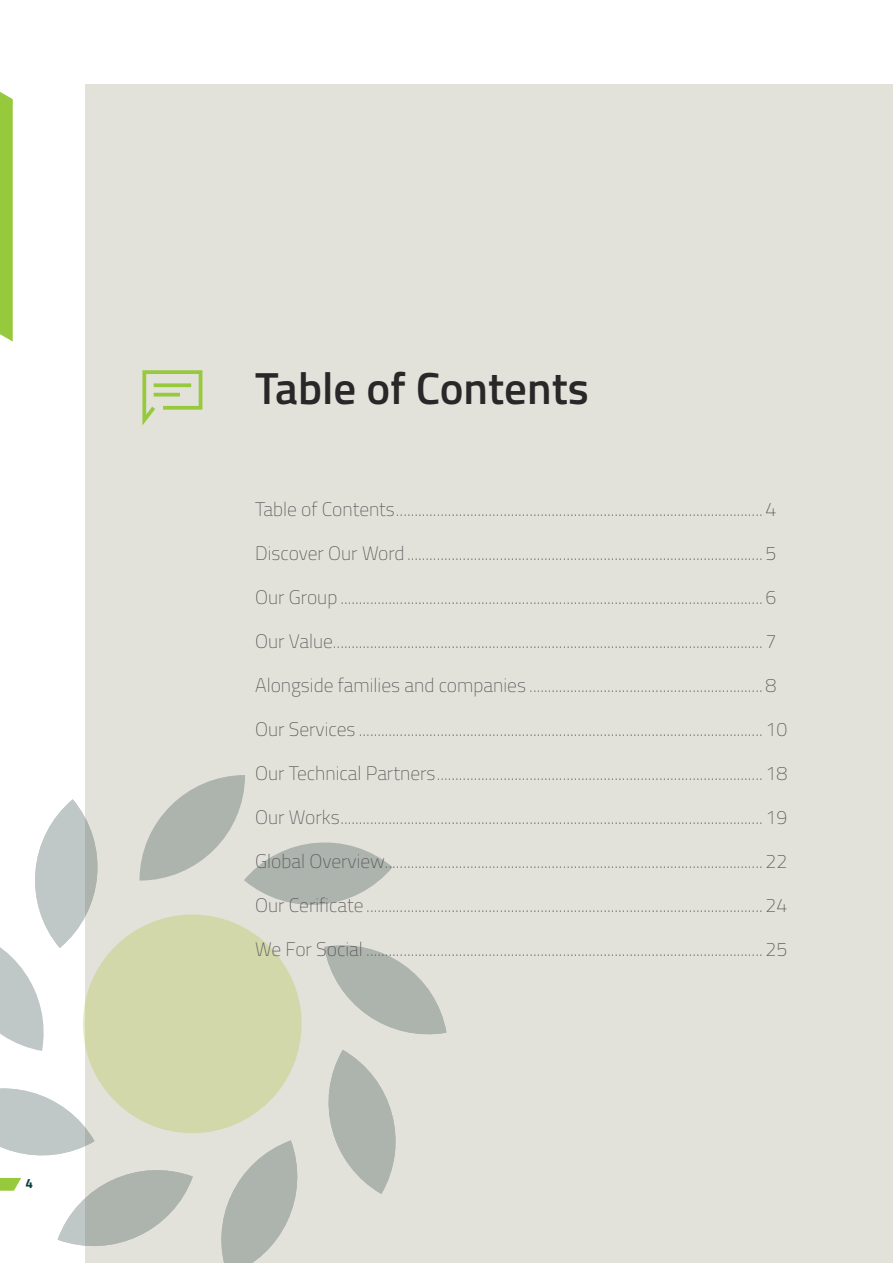
<style>
.page{position:relative;width:893px;height:1263px;background:#fff}
.page>*{position:absolute;margin:0;border:0;box-sizing:border-box;transform-origin:0 0}
.t1{font:600 45px "Titillium";color:#292829}
.t2{font:100 19.5px "Titillium";color:#58595b}
.t3{font:700 13.5px "Titillium";color:#0a4143}
</style>
<div class="page">
<div style="left:85px;top:84px;width:808px;height:1179px;background:#e3e2da"></div>
<svg style="left:0;top:92px;width:13px;height:250px;background:#9bcb46"></svg>
<div style="left:83px;top:914px;width:219px;height:219px;background:#d2d8a9;border-radius:50%"></div>
<svg style="left:0;top:799px;width:110px;height:252px"></svg>
<svg style="left:210px;top:1050px;width:186px;height:213px"></svg>
<svg style="left:324px;top:945px;width:122px;height:90px"></svg>
<svg style="left:139px;top:775px;width:254px;height:143px"></svg>
<svg style="left:142px;top:370px;width:60px;height:55px"></svg>
<svg style="left:0;top:1074px;width:193px;height:172px"></svg>
<p class="t3" style="left:26px;top:1173px;width:9px">4</p>
<h1 class="t1" style="left:255px;top:354px;width:335px">Table of Contents</h1>
<p class="t2" style="left:255px;top:495px;width:523px">Table of Contents...................................................................................................4</p>
<p class="t2" style="left:255px;top:539px;width:523px">Discover Our Word................................................................................................5</p>
<p class="t2" style="left:255px;top:583px;width:523px">Our Group ..................................................................................................................6</p>
<p class="t2" style="left:255px;top:627px;width:523px">Our Value....................................................................................................................7</p>
<p class="t2" style="left:255px;top:671px;width:523px">Alongside families and companies ...............................................................8</p>
<p class="t2" style="left:255px;top:715px;width:534px">Our Services .............................................................................................................10</p>
<p class="t2" style="left:255px;top:759px;width:534px">Our Technical Partners........................................................................................18</p>
<p class="t2" style="left:255px;top:804px;width:534px">Our Works..................................................................................................................19</p>
<p class="t2" style="left:255px;top:848px;width:534px">Global Overview......................................................................................................22</p>
<p class="t2" style="left:255px;top:892px;width:534px">Our Cerificate ...........................................................................................................24</p>
<p class="t2" style="left:255px;top:936px;width:534px">We For Social ...........................................................................................................25</p>
</div>
